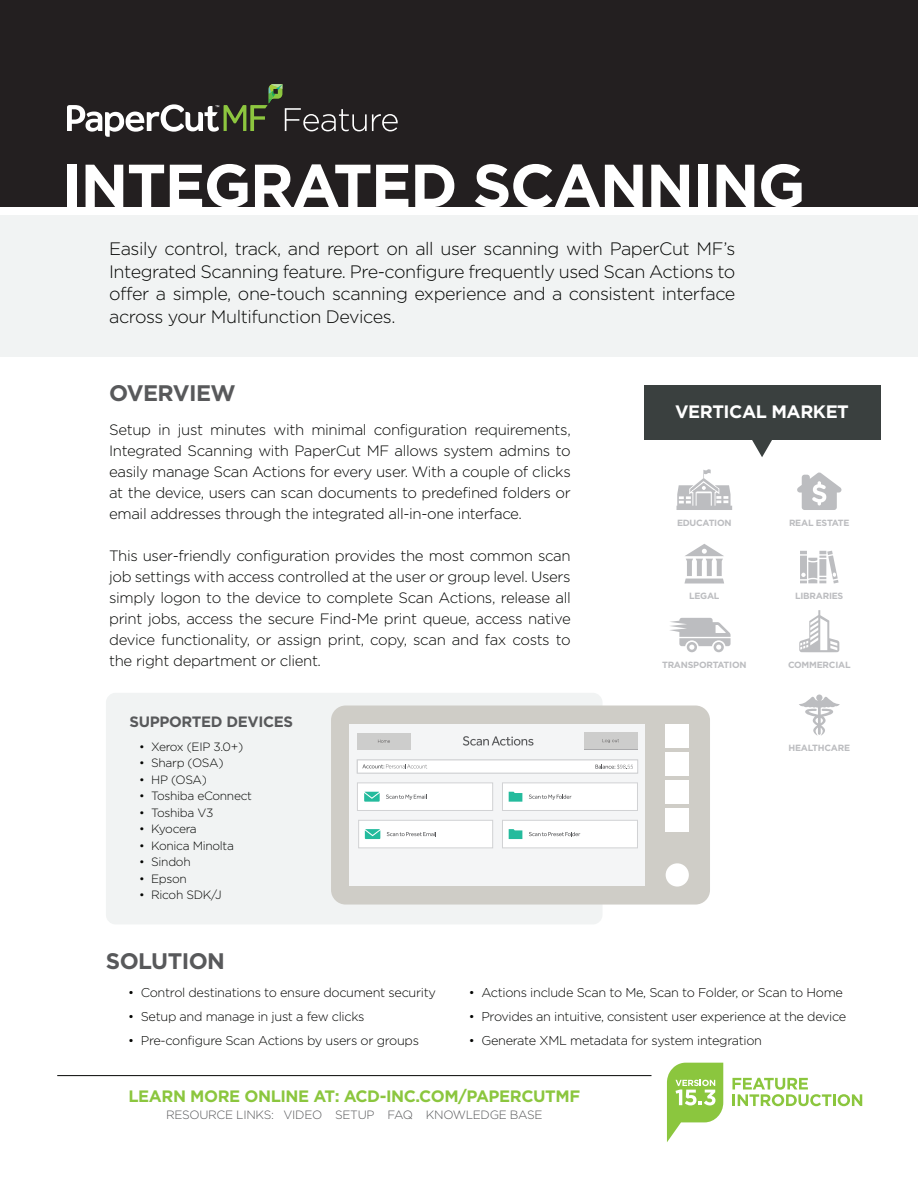
<style>
.page{position:relative;width:918px;height:1188px;background:#fff}
.page>*{position:absolute;margin:0;border:0;box-sizing:border-box;transform-origin:0 0}
.t1{font:700 22.5px "Gotham";letter-spacing:-.025em;color:#58595b}
.t2{font:300 18px/22.5px "Gotham";letter-spacing:-.025em;color:#040503;text-align:justify}
.t3{font:700 18px "Gotham";letter-spacing:-.025em;color:#fff}
.t4{font:700 16.5px "Gotham";letter-spacing:-.025em;color:#8bc63e}
.t5{font:300 15px/21px "Gotham";letter-spacing:-.025em;color:#040503;text-align:justify}
.t6{font:700 15px "Gotham";letter-spacing:-.025em;color:#58595b}
.t7{font:300 12.75px "Gotham";letter-spacing:-.025em;color:#040503}
.t8{font:300 12px "Gotham";letter-spacing:-.025em;color:#040503}
.t9{font:300 12px "Gotham";letter-spacing:-.025em;color:#58595b}
.t10{font:300 12px "Gotham";letter-spacing:-.045em;color:#040503}
.t11{font:700 9px "Gotham";letter-spacing:-.025em;color:#bcbdc0}
</style>
<div class="page">
<div style="left:0;top:0;width:918px;height:206px;background:#231f20"></div>
<div style="left:106px;top:693px;width:497px;height:231px;background:#f1f3f3;border-radius:10px"></div>
<div style="left:644px;top:385px;width:237px;height:55px;background:#3a403f"></div>
<div style="left:0;top:215px;width:918px;height:142px;background:#f1f3f3"></div>
<svg style="left:677px;top:469px;width:55px;height:41px"></svg>
<svg style="left:684px;top:544px;width:40px;height:40px"></svg>
<svg style="left:670px;top:618px;width:61px;height:34px"></svg>
<svg style="left:797px;top:472px;width:44px;height:38px"></svg>
<svg style="left:800px;top:551px;width:39px;height:33px"></svg>
<svg style="left:67px;top:84px;width:331px;height:53px"></svg>
<svg style="left:752px;top:440px;width:20px;height:17px"></svg>
<div style="left:67px;top:165px;width:9px;height:42px;background:#fff"></div>
<svg style="left:86px;top:165px;width:37px;height:42px"></svg>
<svg style="left:129px;top:165px;width:35px;height:42px"></svg>
<svg style="left:170px;top:164px;width:78px;height:43px"></svg>
<svg style="left:255px;top:164px;width:115px;height:43px"></svg>
<svg style="left:376px;top:165px;width:32px;height:42px"></svg>
<svg style="left:415px;top:165px;width:39px;height:42px"></svg>
<svg style="left:475px;top:164px;width:168px;height:43px"></svg>
<svg style="left:651px;top:165px;width:38px;height:42px"></svg>
<div style="left:698px;top:165px;width:9px;height:42px;background:#fff"></div>
<svg style="left:717px;top:165px;width:37px;height:42px"></svg>
<svg style="left:761px;top:164px;width:41px;height:43px"></svg>
<svg style="left:799px;top:610px;width:40px;height:42px"></svg>
<svg style="left:799px;top:695px;width:41px;height:41px"></svg>
<svg style="left:732px;top:1078px;width:130px;height:28px"></svg>
<hr style="left:57px;top:1075px;width:595px;height:1px;background:#040503">
<svg style="left:667px;top:1063px;width:56px;height:79px"></svg>
<div style="left:331px;top:706px;width:379px;height:199px;background:#cfcdc7;border-radius:15px"></div>
<div style="left:666px;top:863px;width:23px;height:24px;background:#fff;border-radius:50%"></div>
<div style="left:666px;top:809px;width:23px;height:23px;background:#fff"></div>
<div style="left:666px;top:781px;width:23px;height:23px;background:#fff"></div>
<div style="left:666px;top:752px;width:23px;height:24px;background:#fff"></div>
<div style="left:666px;top:724px;width:23px;height:23px;background:#fff"></div>
<div style="left:350px;top:724px;width:295px;height:162px;background:#f4f5f6"></div>
<div style="left:584px;top:733px;width:53px;height:17px;background:#aaaaac"></div>
<div style="left:584px;top:732px;width:53px;height:17px;background:#cdcdcc"></div>
<svg style="left:602px;top:739px;width:17px;height:4px"></svg>
<div style="left:357px;top:733px;width:54px;height:17px;background:#cdcdcc"></div>
<div style="left:357px;top:760px;width:281px;height:13px;background:#fff;border:1px solid #d1d2d4"></div>
<div style="left:357px;top:783px;width:136px;height:28px;background:#fff;border:1px solid #d1d2d4"></div>
<div style="left:502px;top:783px;width:136px;height:28px;background:#fff;border:1px solid #d1d2d4"></div>
<div style="left:502px;top:820px;width:136px;height:28px;background:#fff;border:1px solid #d1d2d4"></div>
<div style="left:358px;top:820px;width:135px;height:28px;background:#fff;border:1px solid #d1d2d4"></div>
<svg style="left:362px;top:764px;width:65px;height:5px"></svg>
<svg style="left:386px;top:795px;width:41px;height:5px"></svg>
<svg style="left:595px;top:764px;width:38px;height:5px"></svg>
<svg style="left:463px;top:736px;width:70px;height:10px"></svg>
<svg style="left:378px;top:740px;width:12px;height:3px"></svg>
<svg style="left:364px;top:792px;width:16px;height:10px"></svg>
<svg style="left:387px;top:832px;width:49px;height:4px"></svg>
<svg style="left:365px;top:829px;width:15px;height:10px"></svg>
<svg style="left:529px;top:832px;width:51px;height:4px"></svg>
<svg style="left:509px;top:829px;width:13px;height:10px"></svg>
<svg style="left:529px;top:795px;width:43px;height:5px"></svg>
<svg style="left:509px;top:792px;width:13px;height:10px"></svg>
<p class="t2" style="left:109px;top:237px;width:628px">Easily control, track, and report on all user scanning with PaperCut MF’s Integrated Scanning feature. Pre-configure frequently used Scan Actions to offer a simple, one-touch scanning experience and a consistent interface across your Multifunction Devices.</p>
<h1 class="t1" style="left:109px;top:380px;width:128px">OVERVIEW</h1>
<p class="t5" style="left:109px;top:419px;width:463px">Setup in just minutes with minimal configuration requirements, Integrated Scanning with PaperCut MF allows system admins to easily manage Scan Actions for every user. With a couple of clicks at the device, users can scan documents to predefined folders or email addresses through the integrated all-in-one interface.</p>
<p class="t5" style="left:109px;top:545px;width:463px">This user-friendly configuration provides the most common scan job settings with access controlled at the user or group level. Users simply logon to the device to complete Scan Actions, release all print jobs, access the secure Find-Me print queue, access native device functionality, or assign print, copy, scan and fax costs to the right department or client.</p>
<p class="t6" style="left:130px;top:713px;width:165px">SUPPORTED DEVICES</p>
<p class="t8" style="left:139px;top:740px;width:106px">• Xerox (EIP 3.0+)</p>
<p class="t8" style="left:139px;top:756px;width:86px">• Sharp (OSA)</p>
<p class="t8" style="left:139px;top:773px;width:69px">• HP (OSA)</p>
<p class="t8" style="left:139px;top:789px;width:114px">• Toshiba eConnect</p>
<p class="t8" style="left:139px;top:806px;width:76px">• Toshiba V3</p>
<p class="t10" style="left:139px;top:822px;width:59px">• Kyocera</p>
<p class="t8" style="left:139px;top:839px;width:96px">• Konica Minolta</p>
<p class="t8" style="left:139px;top:855px;width:53px">• Sindoh</p>
<p class="t8" style="left:139px;top:872px;width:49px">• Epson</p>
<p class="t8" style="left:139px;top:888px;width:84px">• Ricoh SDK/J</p>
<h1 class="t1" style="left:106px;top:948px;width:121px">SOLUTION</h1>
<p class="t3" style="left:675px;top:401px;width:175px">VERTICAL MARKET</p>
<p class="t11" style="left:677px;top:517px;width:56px">EDUCATION</p>
<p class="t11" style="left:789px;top:517px;width:62px">REAL ESTATE</p>
<p class="t11" style="left:689px;top:591px;width:32px">LEGAL</p>
<p class="t11" style="left:795px;top:591px;width:50px">LIBRARIES</p>
<p class="t11" style="left:662px;top:660px;width:86px">TRANSPORTATION</p>
<p class="t11" style="left:788px;top:660px;width:64px">COMMERCIAL</p>
<p class="t11" style="left:789px;top:743px;width:63px">HEALTHCARE</p>
<p class="t7" style="left:128px;top:986px;width:309px">• Control destinations to ensure document security</p>
<p class="t7" style="left:128px;top:1010px;width:238px">• Setup and manage in just a few clicks</p>
<p class="t7" style="left:128px;top:1034px;width:292px">• Pre-configure Scan Actions by users or groups</p>
<p class="t7" style="left:469px;top:986px;width:376px">• Actions include Scan to Me, Scan to Folder, or Scan to Home</p>
<p class="t7" style="left:469px;top:1010px;width:379px">• Provides an intuitive, consistent user experience at the device</p>
<p class="t7" style="left:469px;top:1034px;width:295px">• Generate XML metadata for system integration</p>
<p class="t4" style="left:128px;top:1087px;width:453px">LEARN MORE ONLINE AT: ACD-INC.COM/PAPERCUTMF</p>
<p class="t9" style="left:166px;top:1108px;width:378px">RESOURCE LINKS: VIDEO SETUP FAQ KNOWLEDGE BASE</p>
</div>
